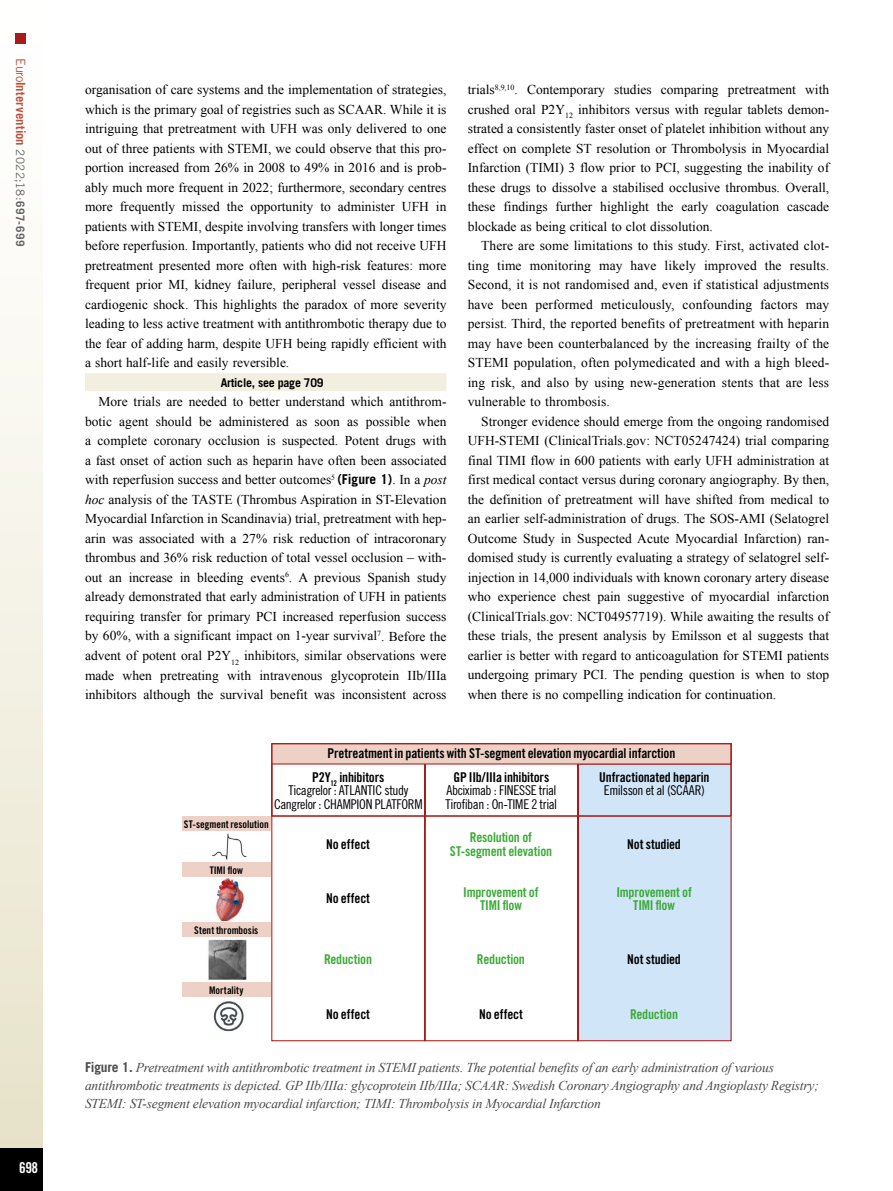
<style>
.page{position:relative;width:893px;height:1191px;background:#fff}
.page>*{position:absolute;margin:0;border:0;box-sizing:border-box;transform-origin:0 0}
.t1{font:15px "Trade Gothic LT Std Bd Cn 20";color:#fff}
.t2{font:13.5px/19.5px "Times New Roman";color:#000;text-align:justify}
.t3{font:italic 13.5px/18px "Times New Roman";letter-spacing:-.015em;color:#4a4a49}
.t4{font:13.5px/23.5px "Trade Gothic LT Std Bd Cn 20";letter-spacing:-.01em;color:#000}
.t5{font:13.5px/13.5px "Trade Gothic LT Std Cn 18";letter-spacing:-.025em;color:#000;text-align:center}
.t6{font:13.5px/13.5px "Trade Gothic LT Std Bd Cn 20";letter-spacing:-.015em;color:#3aaa35;text-align:center}
.t7{font:700 12.75px "Trade Gothic LT Std";letter-spacing:.005em;color:#bc533d}
.t8{font:700 12px "Trade Gothic LT Std";letter-spacing:-.02em;color:#000}
.t9{font:10.5px "Trade Gothic LT Std Bd Cn 20";color:#000}
.s1{font-weight:400}
.s2{font-weight:400;font-size:11.7px;color:#646363}
.s3{font-size:11.7px;color:#646363}
.s4{font-family:"Trade Gothic LT Std";font-weight:700}
.s5{font-style:italic}
.s6{font-family:"Trade Gothic LT Std";font-weight:700;font-style:normal}
</style>
<div class="page">
<div style="left:0;top:0;width:43px;height:1191px;background:linear-gradient(to bottom,#fff,#e7e2c9)"></div>
<div style="left:0;top:1148px;width:43px;height:43px;background:#000"></div>
<div style="left:16px;top:34px;width:10px;height:10px;background:#a91b18"></div>
<div style="left:85px;top:373px;width:361px;height:18px;background:#f2efe1"></div>
<img style="left:209px;top:830px;width:43px;height:30px">
<img style="left:207px;top:876px;width:50px;height:46px">
<img style="left:202px;top:936px;width:48px;height:44px">
<img style="left:213px;top:1001px;width:31px;height:31px">
<svg style="left:271px;top:817px;width:461px;height:224px"></svg>
<svg style="left:271px;top:764px;width:461px;height:53px"></svg>
<div style="left:272px;top:743px;width:459px;height:21px;background:#edd1c6"></div>
<div style="left:183px;top:816px;width:88px;height:14px;background:#edd1c6"></div>
<div style="left:183px;top:862px;width:88px;height:14px;background:#edd1c6"></div>
<div style="left:183px;top:922px;width:88px;height:14px;background:#edd1c6"></div>
<div style="left:183px;top:982px;width:88px;height:15px;background:#edd1c6"></div>
<div style="left:271px;top:743px;width:461px;height:73px;border:1px solid #a91b18"></div>
<p class="t7" style="left:29px;top:58px;width:190px;rotate:90deg"><span class="s1">Euro</span>Intervention <span class="s2">2022;18:</span><span class="s3">697-699</span></p>
<p class="t1" style="left:19px;top:1158px;width:21px">698</p>
<p class="t2" style="left:85px;top:80px;width:363px">organisation of care systems and the implementation of strategies, which is the primary goal of registries such as SCAAR. While it is intriguing that pretreatment with UFH was only delivered to one out of three patients with STEMI, we could observe that this pro&shy;portion increased from 26% in 2008 to 49% in 2016 and is prob&shy;ably much more frequent in 2022; furthermore, secondary centres more frequently missed the opportunity to administer UFH in patients with STEMI, despite involving transfers with longer times before reperfusion. Importantly, patients who did not receive UFH pretreatment presented more often with high-risk features: more frequent prior MI, kidney failure, peripheral vessel disease and cardiogenic shock. This highlights the paradox of more severity leading to less active treatment with antithrombotic therapy due to the fear of adding harm, despite UFH being rapidly efficient with a short half-life and easily reversible.</p>
<p class="t8" style="left:221px;top:375px;width:104px">Article, see page 709</p>
<p class="t2" style="left:85px;top:392px;width:363px;text-indent:14px">More trials are needed to better understand which antithrom&shy;botic agent should be administered as soon as possible when a complete coronary occlusion is suspected. Potent drugs with a fast onset of action such as heparin have often been associated with reperfusion success and better outcomes<sup>5</sup> <span class="s4">(Figure 1)</span>. In a <span class="s5">post hoc</span> analysis of the TASTE (Thrombus Aspiration in ST-Elevation Myocardial Infarction in Scandinavia) trial, pretreatment with hep&shy;arin was associated with a 27% risk reduction of intracoronary thrombus and 36% risk reduction of total vessel occlusion – with&shy;out an increase in bleeding events<sup>6</sup>. A previous Spanish study already demonstrated that early administration of UFH in patients requiring transfer for primary PCI increased reperfusion success by 60%, with a significant impact on 1-year survival<sup>7</sup>. Before the advent of potent oral P2Y<sub>12</sub> inhibitors, similar observations were made when pretreating with intravenous glycoprotein IIb/IIIa inhibitors although the survival benefit was inconsistent across</p>
<p class="t2" style="left:468px;top:80px;width:363px">trials<sup>8,9,10</sup>. Contemporary studies comparing pretreatment with crushed oral P2Y<sub>12</sub> inhibitors versus with regular tablets demon&shy;strated a consistently faster onset of platelet inhibition without any effect on complete ST resolution or Thrombolysis in Myocardial Infarction (TIMI) 3 flow prior to PCI, suggesting the inability of these drugs to dissolve a stabilised occlusive thrombus. Overall, these findings further highlight the early coagulation cascade blockade as being critical to clot dissolution.</p>
<p class="t2" style="left:468px;top:236px;width:363px;text-indent:14px">There are some limitations to this study. First, activated clot&shy;ting time monitoring may have likely improved the results.<br>Second, it is not randomised and, even if statistical adjustments have been performed meticulously, confounding factors may persist. Third, the reported benefits of pretreatment with heparin may have been counterbalanced by the increasing frailty of the STEMI population, often polymedicated and with a high bleed&shy;ing risk, and also by using new-generation stents that are less vulnerable to thrombosis.</p>
<p class="t2" style="left:468px;top:411px;width:363px;text-indent:14px">Stronger evidence should emerge from the ongoing randomised UFH-STEMI (ClinicalTrials.gov: NCT05247424) trial comparing final TIMI flow in 600 patients with early UFH administration at first medical contact versus during coronary angiography. By then, the definition of pretreatment will have shifted from medical to an earlier self-administration of drugs. The SOS-AMI (Selatogrel Outcome Study in Suspected Acute Myocardial Infarction) ran&shy;domised study is currently evaluating a strategy of selatogrel self&shy;injection in 14,000 individuals with known coronary artery disease who experience chest pain suggestive of myocardial infarction (ClinicalTrials.gov: NCT04957719). While awaiting the results of these trials, the present analysis by Emilsson et al suggests that earlier is better with regard to anticoagulation for STEMI patients undergoing primary PCI. The pending question is when to stop when there is no compelling indication for continuation.</p>
<p class="t4" style="left:312px;top:741px;width:365px;text-indent:15px">Pretreatment in patients with ST-segment elevation myocardial infarction<br>P2Y<sub>12</sub> inhibitors</p>
<p class="t5" style="left:274px;top:783px;width:150px">Ticagrelor : ATLANTIC study<br>Cangrelor : CHAMPION PLATFORM</p>
<p class="t4" style="left:454px;top:765px;width:97px">GP IIb/IIIa inhibitors</p>
<p class="t5" style="left:446px;top:783px;width:113px;text-align:left">Abciximab : FINESSE trial<br>Tirofiban : On-TIME 2 trial</p>
<p class="t4" style="left:599px;top:765px;width:112px">Unfractionated heparin</p>
<p class="t5" style="left:604px;top:783px;width:102px">Emilsson et al (SCAAR)</p>
<p class="t9" style="left:184px;top:817px;width:86px">ST-segment resolution</p>
<p class="t9" style="left:210px;top:863px;width:35px">TIMI flow</p>
<p class="t9" style="left:194px;top:923px;width:66px">Stent thrombosis</p>
<p class="t9" style="left:209px;top:983px;width:36px">Mortality</p>
<p class="t4" style="left:326px;top:832px;width:45px">No effect</p>
<p class="t6" style="left:450px;top:830px;width:104px">Resolution of<br>ST-segment elevation</p>
<p class="t4" style="left:627px;top:832px;width:55px">Not studied</p>
<p class="t4" style="left:326px;top:886px;width:45px">No effect</p>
<p class="t6" style="left:463px;top:885px;width:77px">Improvement of<br>TIMI flow</p>
<p class="t6" style="left:616px;top:885px;width:77px">Improvement of<br>TIMI flow</p>
<p class="t6" style="left:324px;top:952px;width:50px">Reduction</p>
<p class="t6" style="left:477px;top:952px;width:50px">Reduction</p>
<p class="t4" style="left:627px;top:947px;width:55px">Not studied</p>
<p class="t4" style="left:326px;top:1002px;width:45px">No effect</p>
<p class="t4" style="left:479px;top:1002px;width:45px">No effect</p>
<p class="t6" style="left:630px;top:1007px;width:50px">Reduction</p>
<p class="t3" style="left:85px;top:1058px;width:735px"><span class="s6">Figure 1.</span> Pretreatment with antithrombotic treatment in STEMI patients. The potential benefits of an early administration of various antithrombotic treatments is depicted. GP IIb/IIIa: glycoprotein IIb/IIIa; SCAAR: Swedish Coronary Angiography and Angioplasty Registry;<br>STEMI: ST-segment elevation myocardial infarction; TIMI: Thrombolysis in Myocardial Infarction</p>
</div>
